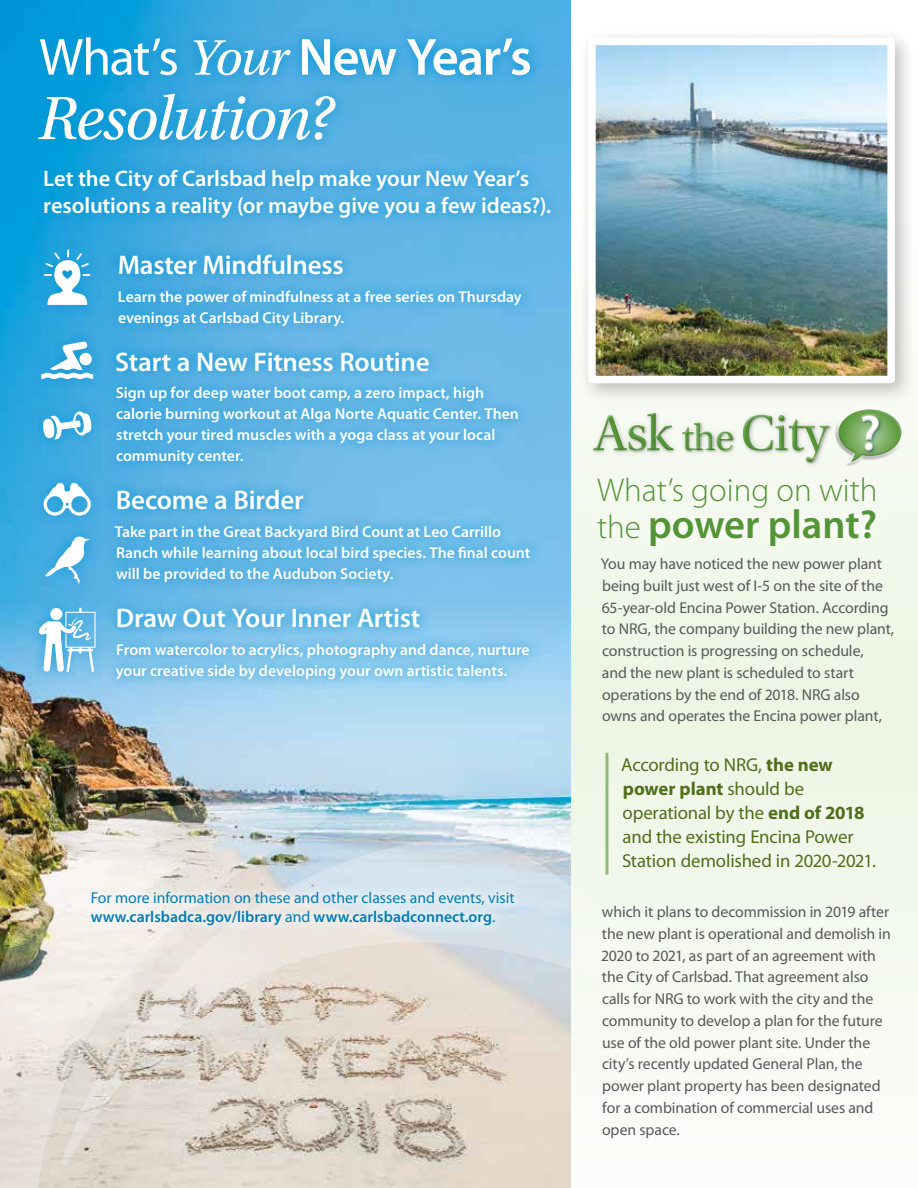
<style>
.page{position:relative;width:918px;height:1188px;background:#fff}
.page>*{position:absolute;margin:0;border:0;box-sizing:border-box;transform-origin:0 0}
.t1{font:italic 64.5px "Utopia Std";letter-spacing:-.03em;color:#fff}
.t2{font:600 52.5px "Myriad Pro";letter-spacing:-.03em;color:#fff}
.t3{font:52.5px "Utopia Std";letter-spacing:-.015em;color:#539536}
.t4{font:600 40.5px "Myriad Pro";color:#539536}
.t5{font:300 33px "Myriad Pro";color:#539536}
.t6{font:600 27px "Myriad Pro";letter-spacing:-.005em;color:#fff}
.t7{font:600 22.5px/27px "Myriad Pro";letter-spacing:-.005em;color:#fff}
.t8{font:18.75px/24px "Myriad Pro";letter-spacing:-.01em;color:#4f6f19}
.t9{font:15.75px/21.8px "Myriad Pro";letter-spacing:-.005em;color:#58595b}
.t10{font:600 15.75px/21px "Myriad Pro";color:#fff}
.t11{font:15.75px/19.5px "Myriad Pro";color:#007db4}
.s1{font-weight:400}
.s2{font-family:"Utopia Std";font-weight:400;font-style:italic}
.s3{font-weight:600}
.s4{font-size:39px}
.s5{font-family:"Myriad Pro";font-weight:600;font-size:50.25px;color:#fff}
.s6{font-weight:300;font-size:33px}
.s7{font-weight:700}
</style>
<div class="page">
<div style="left:570px;top:193px;width:348px;height:995px;background:#f3f9ed"></div>
<img style="left:0;top:0;width:570px;height:1188px">
<div style="left:327px;top:1166px;width:105px;height:22px;background:#e1d9ce"></div>
<img style="left:0;top:802px;width:327px;height:386px">
<svg style="left:61px;top:815px;width:566px;height:351px;background:#ddd9d2"></svg>
<svg style="left:79px;top:880px;width:447px;height:57px;background:#e6e9e9"></svg>
<svg style="left:27px;top:26px;width:515px;height:126px;background:#34a6dd"></svg>
<svg style="left:104px;top:243px;width:437px;height:448px;background:#63b7e5"></svg>
<div style="left:29px;top:330px;width:76px;height:61px;background:#0093d0;opacity:.75"></div>
<svg style="left:41px;top:342px;width:52px;height:37px"></svg>
<div style="left:27px;top:596px;width:81px;height:88px;background:#0093d0;opacity:.75"></div>
<svg style="left:39px;top:608px;width:57px;height:64px"></svg>
<div style="left:50px;top:608px;width:12px;height:12px;background:#fff;border-radius:50%"></div>
<div style="left:33px;top:239px;width:68px;height:78px;background:#0093d0;opacity:.75"></div>
<svg style="left:44px;top:249px;width:46px;height:56px"></svg>
<svg style="left:33px;top:159px;width:529px;height:71px;background:#3fa9df"></svg>
<div style="left:33px;top:523px;width:68px;height:72px;background:#4aaee2"></div>
<svg style="left:45px;top:532px;width:45px;height:53px"></svg>
<div style="left:31px;top:471px;width:72px;height:57px;background:#0093d0;opacity:.75"></div>
<svg style="left:44px;top:483px;width:47px;height:33px"></svg>
<svg style="left:27px;top:396px;width:80px;height:58px;background:#53b3e3"></svg>
<div style="left:836px;top:406px;width:69px;height:57px;background:#f7faf2"></div>
<div style="left:834px;top:420px;width:70px;height:47px;background:#000;opacity:.35"></div>
<div style="left:838px;top:408px;width:65px;height:52px;background:#fff;opacity:.75"></div>
<div style="left:836px;top:421px;width:66px;height:43px;background:#000;opacity:.35"></div>
<div style="left:859px;top:412px;width:27px;height:45px;background:#00447c;opacity:.35"></div>
<div style="left:861px;top:414px;width:20px;height:35px;background:#fff;opacity:.75"></div>
<div style="left:861px;top:418px;width:20px;height:35px;background:#000;opacity:.35"></div>
<div style="left:590px;top:409px;width:246px;height:60px;background:#f5f9f0"></div>
<div style="left:591px;top:412px;width:241px;height:52px;background:#000;opacity:.35"></div>
<div style="left:585px;top:466px;width:303px;height:93px;background:#f5f9ef"></div>
<div style="left:613px;top:748px;width:271px;height:128px;background:#f1f7e9"></div>
<hr style="left:605px;top:753px;width:3px;height:122px;background:#92b87a">
<div style="left:578px;top:28px;width:337px;height:376px;background:#000;opacity:.25"></div>
<img style="left:597px;top:47px;width:289px;height:327px">
<div style="left:588px;top:38px;width:307px;height:345px;border:8px solid #fff"></div>
<h2 class="t2" style="left:39px;top:24px;width:494px"><span class="s1">What’s</span> <span class="s2">Your</span> New Year’s</h2>
<h1 class="t1" style="left:38px;top:83px;width:297px">Resolution?</h1>
<h3 class="t7" style="left:43px;top:165px;width:510px">Let the City of Carlsbad help make your New Year’s resolutions a reality (or maybe give you a few ideas?).</h3>
<h3 class="t6" style="left:118px;top:248px;width:228px">Master Mindfulness</h3>
<p class="t10" style="left:118px;top:285px;width:405px">Learn the power of mindfulness at a free series on Thursday evenings at Carlsbad City Library.</p>
<h3 class="t6" style="left:115px;top:344px;width:316px">Start a New Fitness Routine</h3>
<p class="t10" style="left:116px;top:382px;width:405px">Sign up for deep water boot camp, a zero impact, high calorie burning workout at Alga Norte Aquatic Center. Then stretch your tired muscles with a yoga class at your local community center.</p>
<h3 class="t6" style="left:116px;top:483px;width:190px">Become a Birder</h3>
<p class="t10" style="left:115px;top:521px;width:417px">Take part in the Great Backyard Bird Count at Leo Carrillo<br>Ranch while learning about local bird species. The final count will be provided to the Audubon Society.</p>
<h3 class="t6" style="left:116px;top:601px;width:306px">Draw Out Your Inner Artist</h3>
<p class="t10" style="left:116px;top:639px;width:416px">From watercolor to acrylics, photography and dance, nurture your creative side by developing your own artistic talents.</p>
<p class="t11" style="left:91px;top:888px;width:425px">For more information on these and other classes and events, visit <span class="s3">www.carlsbadca.gov/library</span> and <span class="s3">www.carlsbadconnect.org</span>.</p>
<h2 class="t3" style="left:593px;top:404px;width:289px">Ask <span class="s4">the</span> City <span class="s5">?</span></h2>
<h3 class="t5" style="left:597px;top:470px;width:282px">What’s going on with</h3>
<h3 class="t4" style="left:597px;top:499px;width:282px"><span class="s6">the</span> power plant?</h3>
<p class="t9" style="left:601px;top:553px;width:295px">You may have noticed the new power plant being built just west of I-5 on the site of the 65-year-old Encina Power Station. According to NRG, the company building the new plant, construction is progressing on schedule,<br>and the new plant is scheduled to start operations by the end of 2018. NRG also owns and operates the Encina power plant,</p>
<p class="t8" style="left:621px;top:752px;width:256px">According to NRG, <span class="s7">the new power plant</span> should be operational by the <span class="s7">end of 2018 </span>and the existing Encina Power<br>Station demolished in 2020-2021.</p>
<p class="t9" style="left:601px;top:901px;width:291px">which it plans to decommission in 2019 after the new plant is operational and demolish in 2020 to 2021, as part of an agreement with the City of Carlsbad. That agreement also calls for NRG to work with the city and the community to develop a plan for the future use of the old power plant site. Under the city’s recently updated General Plan, the power plant property has been designated for a combination of commercial uses and open space.</p>
</div>
